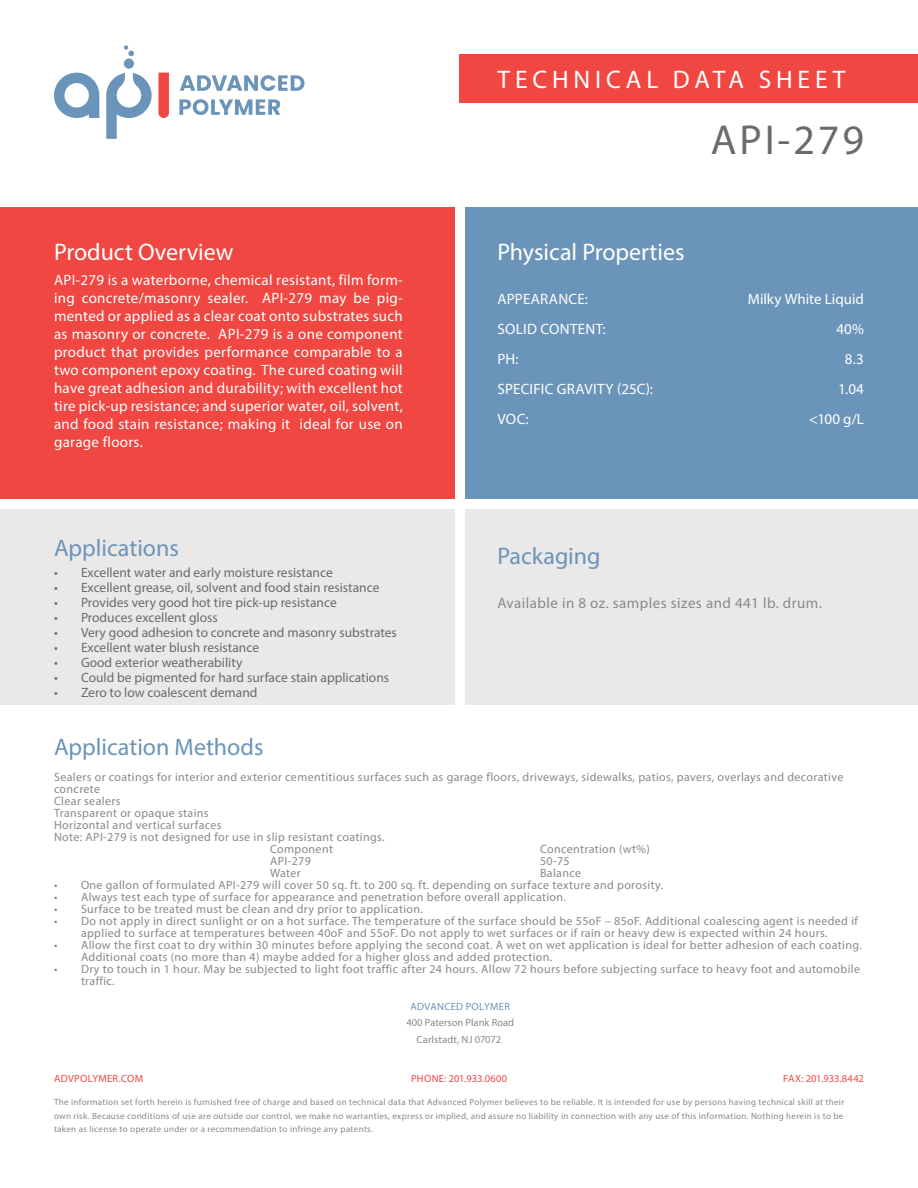
<style>
.page{position:relative;width:918px;height:1188px;background:#fff}
.page>*{position:absolute;margin:0;border:0;box-sizing:border-box;transform-origin:0 0}
.t1{font:42px "Myriad Pro";letter-spacing:.07em;color:#6b6b6b}
.t2{font:25.5px "Myriad Pro";letter-spacing:.19em;color:#fffffe}
.t3{font:24px "Myriad Pro";color:#6b94ba}
.t4{font:24px "Myriad Pro";color:#fffffe}
.t5{font:15px/18px "Myriad Pro";letter-spacing:.02em;color:#fffffe;text-align:justify}
.t6{font:15px "Myriad Pro";letter-spacing:.03em;color:#898989}
.t7{font:15px/30px "Myriad Pro";color:#fffffe;text-align:right}
.t8{font:13.5px "Myriad Pro";color:#6b6b6b}
.t9{font:12px/12px "Myriad Pro";letter-spacing:.03em;color:#898989}
.t10{font:10.5px/16.6px "Myriad Pro";color:#898989;text-align:center}
.t11{font:10.5px "Myriad Pro";letter-spacing:.025em;color:#f04742}
.t12{font:10.5px "Myriad Pro";letter-spacing:-.005em;color:#f04742}
.t13{font:10.5px "Myriad Pro";letter-spacing:.025em;color:#6b94ba}
.t14{font:9px/13.5px "Myriad Pro";letter-spacing:.035em;color:#898989;text-align:justify}
</style>
<div class="page">
<div style="left:0;top:207px;width:459px;height:298px;background:#f04742"></div>
<div style="left:459px;top:207px;width:459px;height:298px;background:#6b94ba"></div>
<div style="left:459px;top:54px;width:459px;height:49px;background:#f04742"></div>
<svg style="left:180px;top:75px;width:124px;height:16px"></svg>
<svg style="left:179px;top:99px;width:101px;height:16px"></svg>
<div style="left:124px;top:59px;width:10px;height:10px;background:#6b94ba;border-radius:50%"></div>
<svg style="left:124px;top:45px;width:10px;height:11px"></svg>
<svg style="left:54px;top:73px;width:45px;height:45px"></svg>
<svg style="left:158px;top:73px;width:11px;height:45px"></svg>
<svg style="left:106px;top:73px;width:46px;height:66px"></svg>
<div style="left:0;top:505px;width:918px;height:200px;background:#ebe9e8"></div>
<div style="left:455px;top:194px;width:9px;height:511px;background:#fffffe"></div>
<div style="left:0;top:499px;width:918px;height:10px;background:#fffffe"></div>
<h2 class="t2" style="left:498px;top:64px;width:349px">TECHNICAL DATA SHEET</h2>
<h1 class="t1" style="left:711px;top:115px;width:155px">API-279</h1>
<h3 class="t4" style="left:54px;top:237px;width:181px">Product Overview</h3>
<h3 class="t4" style="left:497px;top:237px;width:189px">Physical Properties</h3>
<p class="t5" style="left:497px;top:284px;width:157px;line-height:30px;text-align:left">APPEARANCE:<br>SOLID CONTENT:<br>PH:<br>SPECIFIC GRAVITY (25C):<br>VOC:</p>
<p class="t7" style="left:748px;top:284px;width:118px">Milky White Liquid<br>40%<br>8.3<br>1.04<br>&lt;100 g/L</p>
<p class="t5" style="left:54px;top:271px;width:350px">API-279 is a waterborne, chemical resistant, film form&shy;ing concrete/masonry sealer. API-279 may be pig&shy;mented or applied as a clear coat onto substrates such as masonry or concrete. API-279 is a one component product that provides performance comparable to a two component epoxy coating. The cured coating will have great adhesion and durability; with excellent hot tire pick-up resistance; and superior water, oil, solvent, and food stain resistance; making it ideal for use on garage floors.</p>
<h3 class="t3" style="left:54px;top:534px;width:126px">Applications</h3>
<p class="t8" style="left:54px;top:564px;width:280px">• Excellent water and early moisture resistance</p>
<p class="t8" style="left:54px;top:579px;width:327px">• Excellent grease, oil, solvent and food stain resistance</p>
<p class="t8" style="left:54px;top:594px;width:284px">• Provides very good hot tire pick-up resistance</p>
<p class="t8" style="left:54px;top:609px;width:165px">• Produces excellent gloss</p>
<p class="t8" style="left:54px;top:624px;width:344px">• Very good adhesion to concrete and masonry substrates</p>
<p class="t8" style="left:54px;top:639px;width:207px">• Excellent water blush resistance</p>
<p class="t8" style="left:54px;top:654px;width:190px">• Good exterior weatherability</p>
<p class="t8" style="left:54px;top:669px;width:337px">• Could be pigmented for hard surface stain applications</p>
<p class="t8" style="left:54px;top:684px;width:205px">• Zero to low coalescent demand</p>
<h3 class="t3" style="left:54px;top:732px;width:211px">Application Methods</h3>
<h3 class="t3" style="left:497px;top:541px;width:105px">Packaging</h3>
<p class="t6" style="left:497px;top:594px;width:326px">Available in 8 oz. samples sizes and 441 lb. drum.</p>
<p class="t9" style="left:54px;top:771px;width:791px">Sealers or coatings for interior and exterior cementitious surfaces such as garage floors, driveways, sidewalks, patios, pavers, overlays and decorative</p>
<p class="t9" style="left:54px;top:783px;width:48px">concrete</p>
<p class="t9" style="left:54px;top:795px;width:68px">Clear sealers</p>
<p class="t9" style="left:54px;top:807px;width:156px">Transparent or opaque stains</p>
<p class="t9" style="left:54px;top:819px;width:169px">Horizontal and vertical surfaces</p>
<p class="t9" style="left:54px;top:831px;width:332px">Note: API-279 is not designed for use in slip resistant coatings.</p>
<p class="t9" style="left:270px;top:843px;width:64px">Component</p>
<p class="t9" style="left:540px;top:843px;width:111px">Concentration (wt%)</p>
<p class="t9" style="left:270px;top:855px;width:42px">API-279</p>
<p class="t9" style="left:540px;top:855px;width:31px">50-75</p>
<p class="t9" style="left:270px;top:867px;width:32px">Water</p>
<p class="t9" style="left:540px;top:867px;width:43px">Balance</p>
<p class="t9" style="left:54px;top:879px;width:611px">• One gallon of formulated API-279 will cover 50 sq. ft. to 200 sq. ft. depending on surface texture and porosity.</p>
<p class="t9" style="left:54px;top:891px;width:514px">• Always test each type of surface for appearance and penetration before overall application.</p>
<p class="t9" style="left:54px;top:903px;width:370px">• Surface to be treated must be clean and dry prior to application.</p>
<p class="t9" style="left:54px;top:915px;width:806px;text-align:center">• Do not apply in direct sunlight or on a hot surface. The temperature of the surface should be 55oF – 85oF. Additional coalescing agent is needed if applied to surface at temperatures between 40oF and 55oF. Do not apply to wet surfaces or if rain or heavy dew is expected within 24 hours.</p>
<p class="t9" style="left:81px;top:939px;width:782px;text-indent:-27px">• Allow the first coat to dry within 30 minutes before applying the second coat. A wet on wet application is ideal for better adhesion of each coating.<br>Additional coats (no more than 4) maybe added for a higher gloss and added protection.</p>
<p class="t9" style="left:81px;top:963px;width:781px;text-indent:-27px">• Dry to touch in 1 hour. May be subjected to light foot traffic after 24 hours. Allow 72 hours before subjecting surface to heavy foot and automobile traffic.</p>
<p class="t13" style="left:410px;top:1000px;width:101px">ADVANCED POLYMER</p>
<p class="t10" style="left:406px;top:1014px;width:109px">400 Paterson Plank Road<br>Carlstadt, NJ 07072</p>
<p class="t11" style="left:411px;top:1072px;width:98px">PHONE: 201.933.0600</p>
<p class="t11" style="left:54px;top:1072px;width:91px">ADVPOLYMER.COM</p>
<p class="t12" style="left:783px;top:1072px;width:82px">FAX: 201.933.8442</p>
<p class="t14" style="left:54px;top:1095px;width:792px">The information set forth herein is furnished free of charge and based on technical data that Advanced Polymer believes to be reliable. It is intended for use by persons having technical skill at their own risk. Because conditions of use are outside our control, we make no warranties, express or implied, and assure no liability in connection with any use of this information. Nothing herein is to be taken as license to operate under or a recommendation to infringe any patents.</p>
</div>
